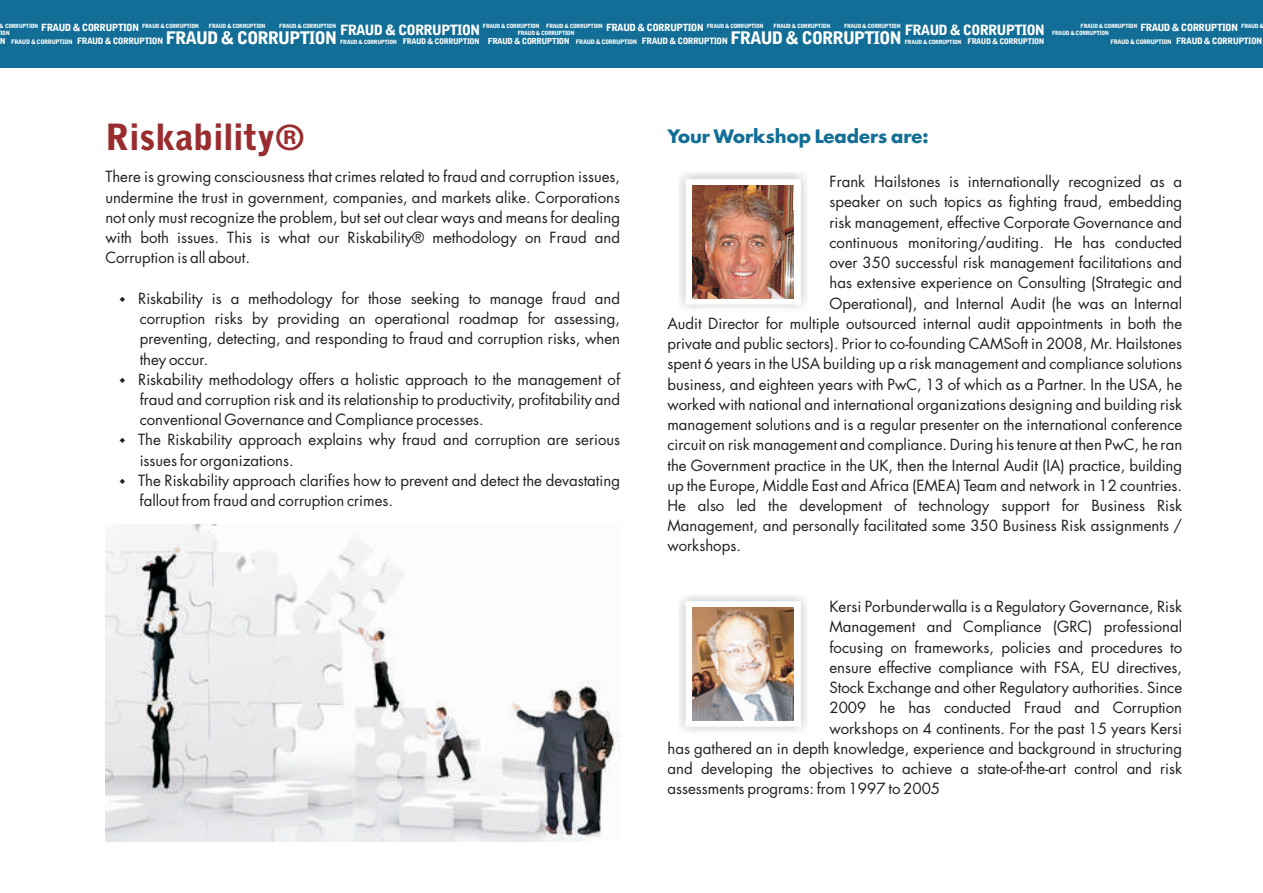
<style>
.page{position:relative;width:1263px;height:893px;background:#fff}
.page>*{position:absolute;margin:0;border:0;box-sizing:border-box;transform-origin:0 0}
.t1{font:700 36px "Bell Gothic Std";color:#9a2c2f}
.t2{font:700 18px "Futura";color:#126e96}
.t3{font:700 17.25px "Bell Gothic Std";letter-spacing:-.07em;color:#fff}
.t4{font:15px/20.2px "Futura";color:#231f20;text-align:justify}
.t5{font:700 14.1px "Bell Gothic Std";letter-spacing:-.07em;color:#fff}
.t6{font:700 9.9px "Bell Gothic Std";letter-spacing:-.07em;color:#fff}
.t7{font:700 8.7px "Bell Gothic Std";letter-spacing:-.07em;color:#fff}
.t8{font:700 8.25px "Bell Gothic Std";letter-spacing:-.07em;color:#fff}
.t9{font:700 6.15px "Bell Gothic Std";letter-spacing:-.07em;color:#fff}
.t10{font:700 5.7px/7.1px "Bell Gothic Std";letter-spacing:-.07em;color:#fff}
.s1{font-size:7.8px}
</style>
<div class="page">
<img style="left:105px;top:525px;width:515px;height:316px">
<img style="left:679px;top:172px;width:127px;height:137px">
<svg style="left:686px;top:179px;width:115px;height:125px"></svg>
<img style="left:693px;top:185px;width:101px;height:113px">
<img style="left:679px;top:596px;width:127px;height:136px">
<svg style="left:686px;top:601px;width:115px;height:125px"></svg>
<img style="left:693px;top:607px;width:101px;height:114px">
<div style="left:0;top:0;width:1263px;height:68px;background:#126e96"></div>
<p class="t10" style="left:0;top:23px;width:40px">&amp; CORRUPTION<br>ION</p>
<p class="t8" style="left:-1px;top:38px;width:7px">N</p>
<p class="t10" style="left:142px;top:23px;width:58px">FRAUD &amp; CORRUPTION</p>
<p class="t10" style="left:279px;top:23px;width:58px">FRAUD &amp; CORRUPTION</p>
<p class="t10" style="left:483px;top:23px;width:58px">FRAUD &amp; CORRUPTION</p>
<p class="t7" style="left:77px;top:37px;width:88px">FRAUD &amp; CORRUPTION</p>
<p class="t10" style="left:340px;top:39px;width:141px">FRAUD &amp; CORRUPTION <span class="s1">FRAUD &amp; CORRUPTION</span></p>
<p class="t10" style="left:209px;top:23px;width:58px">FRAUD &amp; CORRUPTION</p>
<p class="t6" style="left:41px;top:24px;width:99px">FRAUD &amp; CORRUPTION</p>
<p class="t9" style="left:11px;top:39px;width:63px">FRAUD &amp; CORRUPTION</p>
<p class="t10" style="left:518px;top:23px;width:87px;text-indent:29px">FRAUD &amp; CORRUPTION<br>FRAUD &amp; CORRUPTION</p>
<p class="t6" style="left:1140px;top:24px;width:99px">FRAUD &amp; CORRUPTION</p>
<p class="t9" style="left:1110px;top:39px;width:63px">FRAUD &amp; CORRUPTION</p>
<p class="t10" style="left:707px;top:23px;width:58px">FRAUD &amp; CORRUPTION</p>
<p class="t10" style="left:844px;top:23px;width:58px">FRAUD &amp; CORRUPTION</p>
<p class="t7" style="left:642px;top:37px;width:88px">FRAUD &amp; CORRUPTION</p>
<p class="t10" style="left:905px;top:39px;width:141px">FRAUD &amp; CORRUPTION <span class="s1">FRAUD &amp; CORRUPTION</span></p>
<p class="t10" style="left:774px;top:23px;width:58px">FRAUD &amp; CORRUPTION</p>
<p class="t6" style="left:606px;top:24px;width:99px">FRAUD &amp; CORRUPTION</p>
<p class="t9" style="left:576px;top:39px;width:63px">FRAUD &amp; CORRUPTION</p>
<p class="t10" style="left:1052px;top:23px;width:87px;text-indent:29px">FRAUD &amp; CORRUPTION<br>FRAUD &amp; CORRUPTION</p>
<p class="t5" style="left:340px;top:24px;width:142px">FRAUD &amp; CORRUPTION</p>
<p class="t5" style="left:905px;top:24px;width:142px">FRAUD &amp; CORRUPTION</p>
<p class="t10" style="left:1241px;top:23px;width:24px">FRAUD &amp;</p>
<p class="t7" style="left:1176px;top:37px;width:88px">FRAUD &amp; CORRUPTION</p>
<p class="t3" style="left:166px;top:31px;width:173px">FRAUD &amp; CORRUPTION</p>
<p class="t3" style="left:730px;top:31px;width:173px">FRAUD &amp; CORRUPTION</p>
<p class="t8" style="left:488px;top:38px;width:83px">FRAUD &amp; CORRUPTION</p>
<h1 class="t1" style="left:105px;top:123px;width:200px">Riskability®</h1>
<p class="t4" style="left:105px;top:168px;width:516px">There is growing consciousness that crimes related to fraud and corruption issues, undermine the trust in government, companies, and markets alike. Corporations not only must recognize the problem, but set out clear ways and means for dealing with both issues. This is what our Riskability® methodology on Fraud and Corruption is all about.</p>
<p class="t4" style="left:138px;top:289px;width:483px;text-align:left">Riskability is a methodology for those seeking to manage fraud and corruption risks by providing an operational roadmap for assessing, preventing, detecting, and responding to fraud and corruption risks, when they occur.<br>Riskability methodology offers a holistic approach to the management of fraud and corruption risk and its relationship to productivity, profitability and conventional Governance and Compliance processes.<br>The Riskability approach explains why fraud and corruption are serious issues for organizations.<br>The Riskability approach clarifies how to prevent and detect the devastating fallout from fraud and corruption crimes.</p>
<p class="t2" style="left:667px;top:127px;width:263px">Your Workshop Leaders are:</p>
<p class="t4" style="left:829px;top:173px;width:354px">Frank Hailstones is internationally recognized as a</p>
<p class="t4" style="left:829px;top:193px;width:354px">speaker on such topics as fighting fraud, embedding</p>
<p class="t4" style="left:829px;top:213px;width:354px">risk management, effective Corporate Governance and</p>
<p class="t4" style="left:829px;top:233px;width:354px">continuous monitoring/auditing. He has conducted</p>
<p class="t4" style="left:829px;top:254px;width:354px">over 350 successful risk management facilitations and</p>
<p class="t4" style="left:829px;top:274px;width:354px">has extensive experience on Consulting (Strategic and</p>
<p class="t4" style="left:829px;top:294px;width:354px">Operational), and Internal Audit (he was an Internal</p>
<p class="t4" style="left:667px;top:314px;width:516px">Audit Director for multiple outsourced internal audit appointments in both the</p>
<p class="t4" style="left:667px;top:335px;width:516px">private and public sectors). Prior to co-founding CAMSoft in 2008, Mr. Hailstones</p>
<p class="t4" style="left:667px;top:355px;width:516px">spent 6 years in the USA building up a risk management and compliance solutions</p>
<p class="t4" style="left:667px;top:375px;width:516px">business, and eighteen years with PwC, 13 of which as a Partner. In the USA, he</p>
<p class="t4" style="left:667px;top:395px;width:516px">worked with national and international organizations designing and building risk</p>
<p class="t4" style="left:667px;top:416px;width:516px">management solutions and is a regular presenter on the international conference</p>
<p class="t4" style="left:667px;top:436px;width:516px">circuit on risk management and compliance. During his tenure at then PwC, he ran</p>
<p class="t4" style="left:667px;top:456px;width:516px">the Government practice in the UK, then the Internal Audit (IA) practice, building</p>
<p class="t4" style="left:667px;top:476px;width:516px">up the Europe, Middle East and Africa (EMEA) Team and network in 12 countries.</p>
<p class="t4" style="left:667px;top:497px;width:516px">He also led the development of technology support for Business Risk</p>
<p class="t4" style="left:667px;top:517px;width:516px">Management, and personally facilitated some 350 Business Risk assignments /</p>
<p class="t4" style="left:667px;top:537px;width:75px">workshops.</p>
<p class="t4" style="left:829px;top:598px;width:354px">Kersi Porbunderwalla is a Regulatory Governance, Risk</p>
<p class="t4" style="left:829px;top:618px;width:354px">Management and Compliance (GRC) professional</p>
<p class="t4" style="left:829px;top:638px;width:354px">focusing on frameworks, policies and procedures to</p>
<p class="t4" style="left:829px;top:658px;width:354px">ensure effective compliance with FSA, EU directives,</p>
<p class="t4" style="left:829px;top:679px;width:354px">Stock Exchange and other Regulatory authorities. Since</p>
<p class="t4" style="left:829px;top:699px;width:354px">2009 he has conducted Fraud and Corruption</p>
<p class="t4" style="left:829px;top:719px;width:354px">workshops on 4 continents. For the past 15 years Kersi</p>
<p class="t4" style="left:667px;top:739px;width:516px">has gathered an in depth knowledge, experience and background in structuring</p>
<p class="t4" style="left:667px;top:760px;width:516px">and developing the objectives to achieve a state-of-the-art control and risk</p>
<p class="t4" style="left:667px;top:780px;width:274px">assessments programs: from 1997 to 2005</p>
</div>
